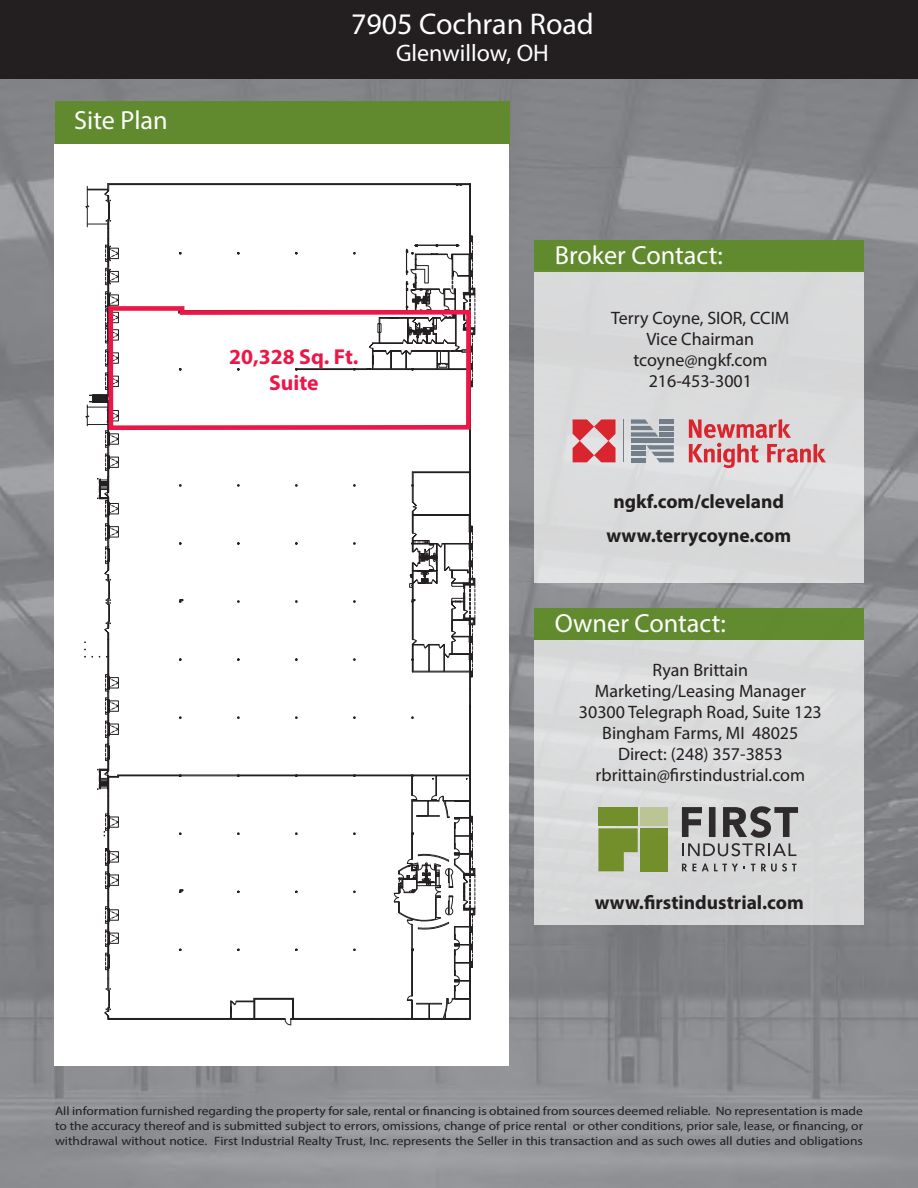
<style>
.page{position:relative;width:918px;height:1188px;background:#fff}
.page>*{position:absolute;margin:0;border:0;box-sizing:border-box;transform-origin:0 0}
.t1{font:30px "Myriad Pro";color:#fff}
.t2{font:26.25px "Myriad Pro";color:#fff}
.t3{font:24px "Myriad Pro";color:#fff}
.t4{font:700 21.6px "Myriad Pro";color:#ed1747}
.t5{font:700 19.5px "Myriad Pro";color:#231f20}
.t6{font:18px "Myriad Pro";color:#231f20}
.t7{font:12.15px/15px "Myriad Pro";color:#231f20;text-align:justify;scale:1.11 1}
</style>
<div class="page">
<img style="left:0;top:78px;width:918px;height:1110px">
<div style="left:0;top:0;width:918px;height:78px;background:#231f20"></div>
<div style="left:55px;top:101px;width:455px;height:45px;background:#5f8b29"></div>
<div style="left:535px;top:640px;width:329px;height:285px;background:#d8d9da"></div>
<div style="left:535px;top:608px;width:329px;height:32px;background:#5f8b29"></div>
<svg style="left:682px;top:806px;width:116px;height:50px"></svg>
<svg style="left:682px;top:864px;width:14px;height:7px"></svg>
<svg style="left:702px;top:863px;width:43px;height:8px"></svg>
<svg style="left:751px;top:864px;width:4px;height:7px"></svg>
<svg style="left:761px;top:863px;width:36px;height:9px"></svg>
<div style="left:598px;top:807px;width:40px;height:19px;background:#738f2c"></div>
<div style="left:640px;top:807px;width:28px;height:19px;background:#b8c38f"></div>
<div style="left:640px;top:828px;width:28px;height:43px;background:#738f2c"></div>
<svg style="left:598px;top:828px;width:40px;height:43px;background:#859c4b"></svg>
<div style="left:535px;top:271px;width:329px;height:312px;background:#d9dadb"></div>
<div style="left:535px;top:240px;width:329px;height:32px;background:#5f8b29"></div>
<svg style="left:573px;top:419px;width:43px;height:43px"></svg>
<hr style="left:631px;top:439px;width:43px;height:4px;background:#727f8a">
<hr style="left:631px;top:445px;width:14px;height:4px;background:#727f8a">
<hr style="left:631px;top:452px;width:14px;height:4px;background:#727f8a">
<hr style="left:631px;top:458px;width:14px;height:4px;background:#727f8a">
<svg style="left:646px;top:445px;width:28px;height:17px"></svg>
<div style="left:660px;top:432px;width:14px;height:5px;background:#727f8a"></div>
<hr style="left:660px;top:426px;width:14px;height:4px;background:#727f8a">
<div style="left:660px;top:419px;width:14px;height:5px;background:#727f8a"></div>
<svg style="left:631px;top:419px;width:27px;height:18px"></svg>
<hr style="left:623px;top:419px;width:1px;height:43px;background:#727f8a">
<svg style="left:689px;top:419px;width:137px;height:49px"></svg>
<div style="left:54px;top:144px;width:454px;height:922px;background:#fff"></div>
<svg style="left:84px;top:183px;width:392px;height:842px"></svg>
<svg style="left:106px;top:304px;width:367px;height:128px"></svg>
<p class="t2" style="left:74px;top:104px;width:95px">Site Plan</p>
<p class="t1" style="left:351px;top:6px;width:244px">7905 Cochran Road</p>
<p class="t3" style="left:396px;top:39px;width:154px">Glenwillow, OH</p>
<p class="t4" style="left:229px;top:342px;width:131px">20,328 Sq. Ft.</p>
<p class="t4" style="left:269px;top:368px;width:51px">Suite</p>
<p class="t2" style="left:555px;top:239px;width:169px">Broker Contact:</p>
<p class="t6" style="left:611px;top:307px;width:180px">Terry Coyne, SIOR, CCIM</p>
<p class="t6" style="left:647px;top:328px;width:109px">Vice Chairman</p>
<p class="t6" style="left:633px;top:349px;width:136px">tcoyne@ngkf.com</p>
<p class="t6" style="left:649px;top:370px;width:105px">216-453-3001</p>
<p class="t5" style="left:613px;top:488px;width:172px">ngkf.com/cleveland</p>
<p class="t5" style="left:606px;top:523px;width:186px">www.terrycoyne.com</p>
<p class="t2" style="left:555px;top:607px;width:173px">Owner Contact:</p>
<p class="t6" style="left:653px;top:659px;width:97px">Ryan Brittain</p>
<p class="t6" style="left:595px;top:680px;width:213px">Marketing/Leasing Manager</p>
<p class="t6" style="left:579px;top:701px;width:244px">30300 Telegraph Road, Suite 123</p>
<p class="t6" style="left:602px;top:722px;width:198px">Bingham Farms, MI 48025</p>
<p class="t6" style="left:618px;top:743px;width:166px">Direct: (248) 357-3853</p>
<p class="t6" style="left:596px;top:764px;width:211px">rbrittain@firstindustrial.com</p>
<p class="t5" style="left:595px;top:890px;width:211px">www.firstindustrial.com</p>
<p class="t7" style="left:55px;top:1103px;width:730px">All information furnished regarding the property for sale, rental or financing is obtained from sources deemed reliable. No representation is made to the accuracy thereof and is submitted subject to errors, omissions, change of price rental or other conditions, prior sale, lease, or financing, or withdrawal without notice. First Industrial Realty Trust, Inc. represents the Seller in this transaction and as such owes all duties and obligations</p>
</div>
